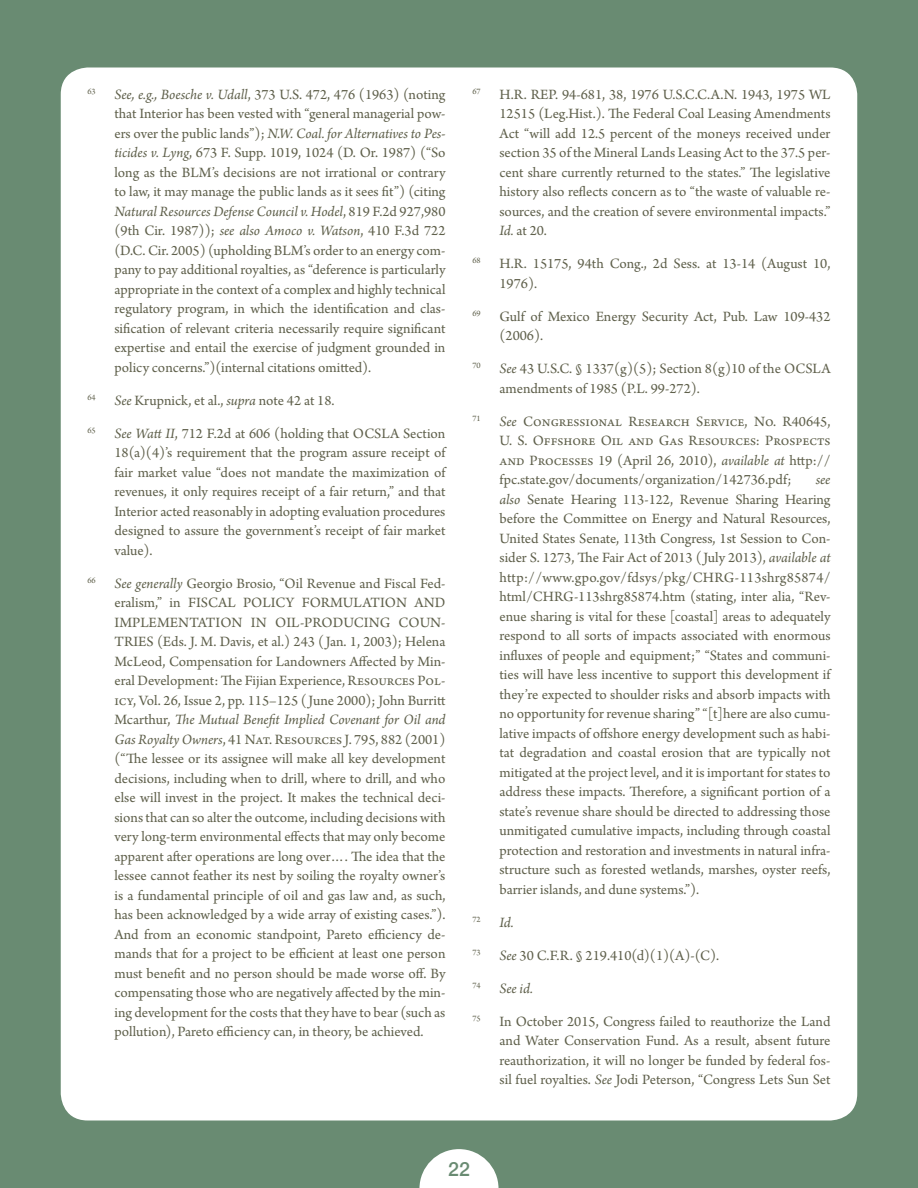
<style>
.page{position:relative;width:918px;height:1188px;background:#698b72}
.page>*{position:absolute;margin:0;border:0;box-sizing:border-box;transform-origin:0 0}
.t1{font:500 19.5px "Helvetica Neue";color:#698b72}
.Endnote_text{font:15px/19.5px "Arno Pro";color:#5f604b;text-align:justify}
.Endnote_text-2{font:italic 15px "Arno Pro";letter-spacing:-.005em;color:#5f604b}
.s1{font-style:italic}
</style>
<div class="page">
<svg style="left:419px;top:1149px;width:80px;height:39px"></svg>
<div style="left:61px;top:68px;width:796px;height:1052px;background:#fff;border-radius:27px"></div>
<p class="Endnote_text" style="left:114px;top:85px;width:333px;text-indent:-27px"><sup>63</sup> <span class="s1">See, e.g., Boesche v. Udall</span>, 373 U.S. 472, 476 (1963) (noting that Interior has been vested with “general managerial pow&shy;ers over the public lands”); <span class="s1">N.W. Coal. for Alternatives to Pes&shy;ticides v. Lyng</span>, 673 F. Supp. 1019, 1024 (D. Or. 1987) (“So long as the BLM’s decisions are not irrational or contrary to law, it may manage the public lands as it sees fit”) (citing <span class="s1">Natural Resources Defense Council v. Hodel</span>, 819 F.2d 927,980 (9th Cir. 1987)); <span class="s1">see also Amoco v. Watson</span>, 410 F.3d 722 (D.C. Cir. 2005) (upholding BLM’s order to an energy com&shy;pany to pay additional royalties, as “deference is particularly appropriate in the context of a complex and highly technical regulatory program, in which the identification and clas&shy;sification of relevant criteria necessarily require significant expertise and entail the exercise of judgment grounded in policy concerns.”)(internal citations omitted).</p>
<p class="Endnote_text" style="left:87px;top:391px;width:249px"><sup>64</sup> <span class="s1">See</span> Krupnick, et al., <span class="s1">supra</span> note 42 at 18.</p>
<p class="Endnote_text" style="left:114px;top:424px;width:334px;text-indent:-27px"><sup>65</sup> <span class="s1">See Watt II</span>, 712 F.2d at 606 (holding that OCSLA Section 18(a)(4)’s requirement that the program assure receipt of fair market value “does not mandate the maximization of revenues, it only requires receipt of a fair return,” and that Interior acted reasonably in adopting evaluation procedures designed to assure the government’s receipt of fair market value).</p>
<p class="Endnote_text" style="left:114px;top:574px;width:333px;text-indent:-27px"><sup>66</sup> <span class="s1">See generally</span> Georgio Brosio, “Oil Revenue and Fiscal Fed&shy;eralism,” in FISCAL POLICY FORMULATION AND IMPLEMENTATION IN OIL-PRODUCING COUN-TRIES (Eds. J. M. Davis, et al.) 243 ( Jan. 1, 2003); Helena McLeod, Compensation for Landowners Affected by Min&shy;eral Development: The Fijian Experience, Resources Pol&shy;icy, Vol. 26, Issue 2, pp. 115–125 (June 2000); John Burritt Mcarthur, <span class="s1">The Mutual Benefit Implied Covenant for Oil and Gas Royalty Owners</span>, 41 Nat. Resources J. 795, 882 (2001) (“The lessee or its assignee will make all key development decisions, including when to drill, where to drill, and who else will invest in the project. It makes the technical deci&shy;sions that can so alter the outcome, including decisions with very long-term environmental effects that may only become apparent after operations are long over…. The idea that the lessee cannot feather its nest by soiling the royalty owner’s is a fundamental principle of oil and gas law and, as such, has been acknowledged by a wide array of existing cases.”).<br>And from an economic standpoint, Pareto efficiency de&shy;mands that for a project to be efficient at least one person must benefit and no person should be made worse off. By compensating those who are negatively affected by the min&shy;ing development for the costs that they have to bear (such as pollution), Pareto efficiency can, in theory, be achieved.</p>
<p class="Endnote_text" style="left:500px;top:85px;width:333px;text-indent:-27px"><sup>67</sup> H.R. REP. 94-681, 38, 1976 U.S.C.C.A.N. 1943, 1975 WL 12515 (Leg.Hist.). The Federal Coal Leasing Amendments Act “will add 12.5 percent of the moneys received under section 35 of the Mineral Lands Leasing Act to the 37.5 per&shy;cent share currently returned to the states.” The legislative history also reflects concern as to “the waste of valuable re&shy;sources, and the creation of severe environmental impacts.” <span class="s1">Id.</span> at 20.</p>
<p class="Endnote_text" style="left:500px;top:255px;width:332px;text-indent:-27px"><sup>68</sup> H.R. 15175, 94th Cong., 2d Sess. at 13-14 (August 10,<br>1976).</p>
<p class="Endnote_text" style="left:500px;top:307px;width:333px;text-indent:-27px"><sup>69</sup> Gulf of Mexico Energy Security Act, Pub. Law 109-432 (2006).</p>
<p class="Endnote_text" style="left:500px;top:360px;width:333px;text-indent:-27px"><sup>70</sup> <span class="s1">See</span> 43 U.S.C. § 1337(g)(5); Section 8(g)10 of the OCSLA amendments of 1985 (P.L. 99-272).</p>
<p class="Endnote_text" style="left:500px;top:412px;width:333px;text-indent:-27px"><sup>71</sup> <span class="s1">See</span> Congressional Research Service, No. R40645, U. S. Offshore Oil and Gas Resources: Prospects and Processes 19 (April 26, 2010), <span class="s1">available at</span> http:// fpc.state.gov/documents/organization/142736.pdf;</p>
<p class="Endnote_text" style="left:499px;top:471px;width:334px;text-indent:316px"><span class="s1">see also</span> Senate Hearing 113-122, Revenue Sharing Hearing before the Committee on Energy and Natural Resources, United States Senate, 113th Congress, 1st Session to Con&shy;sider S. 1273, The Fair Act of 2013 (July 2013), <span class="s1">available at </span>http://www.gpo.gov/fdsys/pkg/CHRG-113shrg85874/ html/CHRG-113shrg85874.htm (stating, inter alia, “Rev&shy;enue sharing is vital for these [coastal] areas to adequately respond to all sorts of impacts associated with enormous influxes of people and equipment;” “States and communi&shy;ties will have less incentive to support this development if they’re expected to shoulder risks and absorb impacts with no opportunity for revenue sharing” “[t]here are also cumu&shy;lative impacts of offshore energy development such as habi&shy;tat degradation and coastal erosion that are typically not mitigated at the project level, and it is important for states to address these impacts. Therefore, a significant portion of a state’s revenue share should be directed to addressing those unmitigated cumulative impacts, including through coastal protection and restoration and investments in natural infra&shy;structure such as forested wetlands, marshes, oyster reefs, barrier islands, and dune systems.”).</p>
<p class="Endnote_text-2" style="left:472px;top:914px;width:43px"><sup>72</sup> Id.</p>
<p class="Endnote_text" style="left:472px;top:946px;width:248px"><sup>73</sup> <span class="s1">See</span> 30 C.F.R. § 219.410(d)(1)(A)-(C).</p>
<p class="Endnote_text-2" style="left:472px;top:980px;width:62px"><sup>74</sup> See id.</p>
<p class="Endnote_text" style="left:499px;top:1012px;width:333px;text-indent:-27px"><sup>75</sup> In October 2015, Congress failed to reauthorize the Land and Water Conservation Fund. As a result, absent future reauthorization, it will no longer be funded by federal fos&shy;sil fuel royalties. <span class="s1">See</span> Jodi Peterson, “Congress Lets Sun Set</p>
<h1 class="t1" style="left:448px;top:1154px;width:23px">22</h1>
</div>
